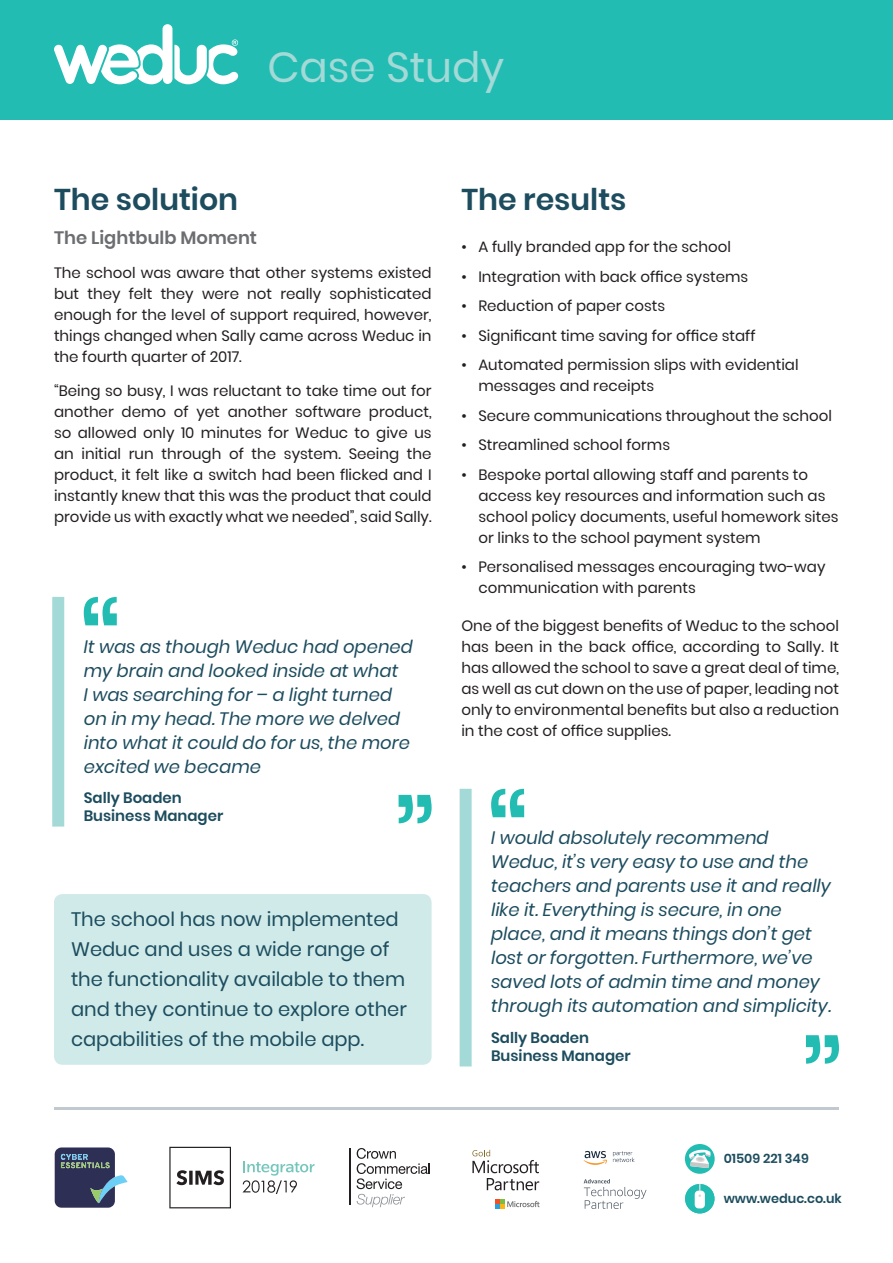
<style>
.page{position:relative;width:893px;height:1263px;background:#fff}
.page>*{position:absolute;margin:0;border:0;box-sizing:border-box;transform-origin:0 0}
.t1{font:42px "Poppins";color:#a3d9d6}
.t2{font:600 30px "Poppins";color:#1c4c5e}
.t3{font:19.5px/30px "Poppins";color:#1c4c5e}
.t4{font:italic 18px/24px "Poppins";color:#1c4c5e}
.t5{font:600 18px "Poppins";color:#6c6d70}
.t6{font:15px/21px "Poppins";color:#231f20;text-align:justify}
.t7{font:600 15px/18px "Poppins";color:#1c4c5e}
.t8{font:600 12.9px "Poppins";color:#1c4c5e}
</style>
<div class="page">
<hr style="left:54px;top:1108px;width:785px;height:2px;background:#c2c8d0">
<svg style="left:495px;top:1199px;width:44px;height:10px"></svg>
<svg style="left:472px;top:1150px;width:67px;height:40px"></svg>
<svg style="left:169px;top:1147px;width:62px;height:61px"></svg>
<svg style="left:242px;top:1161px;width:73px;height:33px"></svg>
<svg style="left:55px;top:1147px;width:72px;height:61px"></svg>
<hr style="left:350px;top:1148px;width:1px;height:56px;background:#231f20">
<svg style="left:357px;top:1148px;width:73px;height:59px"></svg>
<svg style="left:583px;top:1151px;width:24px;height:14px"></svg>
<svg style="left:613px;top:1151px;width:21px;height:11px"></svg>
<svg style="left:584px;top:1179px;width:62px;height:30px"></svg>
<div style="left:685px;top:1144px;width:30px;height:30px;background:#22bcb3;border-radius:50%"></div>
<svg style="left:689px;top:1149px;width:22px;height:19px"></svg>
<div style="left:685px;top:1184px;width:29px;height:29px;background:#22bcb3;border-radius:50%"></div>
<div style="left:695px;top:1190px;width:10px;height:18px;background:#fff;border-radius:4px"></div>
<svg style="left:698px;top:1184px;width:3px;height:13px"></svg>
<div style="left:460px;top:789px;width:12px;height:277px;background:#a3d9d6"></div>
<svg style="left:491px;top:789px;width:33px;height:28px"></svg>
<svg style="left:806px;top:1035px;width:33px;height:29px"></svg>
<div style="left:52px;top:597px;width:12px;height:229px;background:#a3d9d6"></div>
<svg style="left:84px;top:597px;width:33px;height:28px"></svg>
<svg style="left:399px;top:795px;width:33px;height:28px"></svg>
<div style="left:54px;top:894px;width:378px;height:171px;background:#cfeae8;border-radius:9px"></div>
<div style="left:0;top:0;width:893px;height:120px;background:#22bcb3"></div>
<svg style="left:54px;top:24px;width:184px;height:60px"></svg>
<h1 class="t1" style="left:267px;top:43px;width:238px">Case Study</h1>
<h2 class="t2" style="left:54px;top:182px;width:186px">The solution</h2>
<p class="t5" style="left:54px;top:227px;width:205px">The Lightbulb Moment</p>
<p class="t6" style="left:54px;top:262px;width:379px">The school was aware that other systems existed but they felt they were not really sophisticated enough for the level of support required, however, things changed when Sally came across Weduc in the fourth quarter of 2017.</p>
<p class="t6" style="left:54px;top:380px;width:379px">“Being so busy, I was reluctant to take time out for another demo of yet another software product, so allowed only 10 minutes for Weduc to give us an initial run through of the system. Seeing the product, it felt like a switch had been flicked and I instantly knew that this was the product that could provide us with exactly what we needed”, said Sally.</p>
<p class="t4" style="left:84px;top:634px;width:331px">It was as though Weduc had opened my brain and looked inside at what<br>I was searching for – a light turned on in my head. The more we delved into what it could do for us, the more excited we became</p>
<p class="t7" style="left:84px;top:789px;width:141px">Sally Boaden<br>Business Manager</p>
<h3 class="t3" style="left:71px;top:904px;width:337px">The school has now implemented<br>Weduc and uses a wide range of the functionality available to them and they continue to explore other capabilities of the mobile app.</h3>
<h2 class="t2" style="left:461px;top:182px;width:167px">The results</h2>
<p class="t6" style="left:461px;top:237px;width:271px">• A fully branded app for the school</p>
<p class="t6" style="left:461px;top:266px;width:288px">• Integration with back office systems</p>
<p class="t6" style="left:461px;top:296px;width:205px">• Reduction of paper costs</p>
<p class="t6" style="left:461px;top:325px;width:296px">• Significant time saving for office staff</p>
<p class="t6" style="left:478px;top:355px;width:322px;text-indent:-17px">• Automated permission slips with evidential messages and receipts</p>
<p class="t6" style="left:461px;top:405px;width:372px">• Secure communications throughout the school</p>
<p class="t6" style="left:461px;top:435px;width:210px">• Streamlined school forms</p>
<p class="t6" style="left:478px;top:464px;width:362px;text-align:left;text-indent:-17px">• Bespoke portal allowing staff and parents to access key resources and information such as school policy documents, useful homework sites or links to the school payment system</p>
<p class="t6" style="left:478px;top:557px;width:349px;text-indent:-17px">• Personalised messages encouraging two-way communication with parents</p>
<p class="t6" style="left:461px;top:616px;width:379px">One of the biggest benefits of Weduc to the school has been in the back office, according to Sally. It has allowed the school to save a great deal of time, as well as cut down on the use of paper, leading not only to environmental benefits but also a reduction in the cost of office supplies.</p>
<p class="t4" style="left:491px;top:826px;width:341px">I would absolutely recommend Weduc, it’s very easy to use and the teachers and parents use it and really like it. Everything is secure, in one place, and it means things don’t get lost or forgotten. Furthermore, we’ve saved lots of admin time and money through its automation and simplicity.</p>
<p class="t7" style="left:491px;top:1029px;width:141px">Sally Boaden<br>Business Manager</p>
<p class="t8" style="left:724px;top:1151px;width:87px">01509 221 349</p>
<p class="t8" style="left:724px;top:1191px;width:120px">www.weduc.co.uk</p>
</div>
